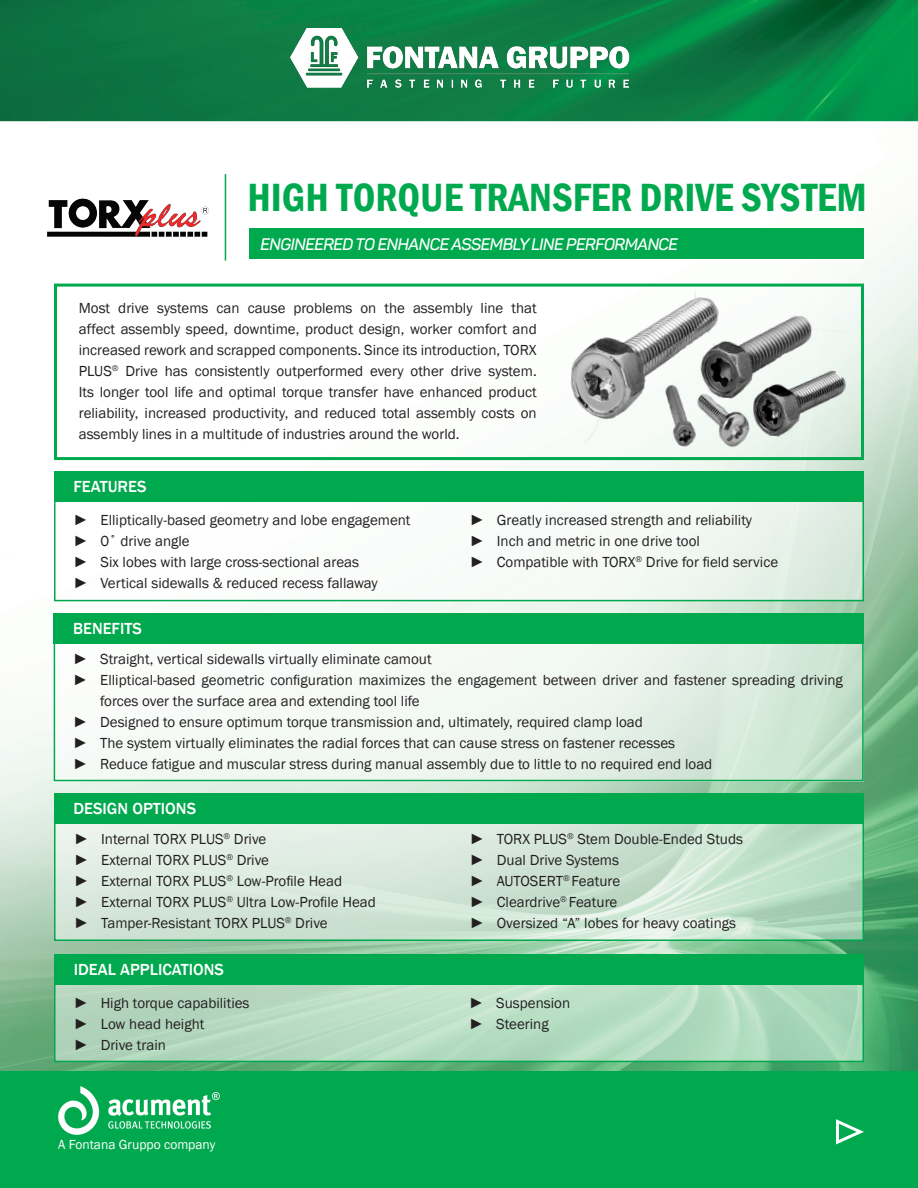
<style>
.page{position:relative;width:918px;height:1188px;background:#fff}
.page>*{position:absolute;margin:0;border:0;box-sizing:border-box;transform-origin:0 0}
.t1{font:600 condensed 40.5px "Franklin Gothic";color:#00a94e}
.t2{font:500 16.5px "Franklin Gothic";color:#fff}
.t3{font:italic 600 16.5px "Panton";letter-spacing:-.03em;color:#fff}
.t4{font:15px/21px "Franklin Gothic";color:#231f20}
.t5{font:13.5px "Franklin Gothic";color:#fff}
.s1{font-weight:500}
</style>
<div class="page">
<img style="left:0;top:0;width:918px;height:1071px">
<div style="left:0;top:1071px;width:918px;height:117px;background:#00a94e"></div>
<svg style="left:57px;top:502px;width:804px;height:96px"></svg>
<div style="left:54px;top:471px;width:810px;height:31px;background:#00a94e"></div>
<svg style="left:57px;top:644px;width:804px;height:134px;fill:#f1f8f3"></svg>
<div style="left:54px;top:613px;width:810px;height:31px;background:#00a94e"></div>
<svg style="left:57px;top:985px;width:804px;height:74px;background:#b5dbc0"></svg>
<div style="left:54px;top:954px;width:810px;height:31px;background:#00a94e"></div>
<svg style="left:836px;top:1119px;width:28px;height:26px"></svg>
<div style="left:54px;top:284px;width:810px;height:176px;border:3px solid #00a94e"></div>
<div style="left:54px;top:471px;width:810px;height:130px;border:2px solid #00a94e"></div>
<div style="left:54px;top:613px;width:810px;height:168px;border:2px solid #00a94e"></div>
<div style="left:54px;top:954px;width:810px;height:108px;border:2px solid #00a94e"></div>
<img style="left:44px;top:194px;width:165px;height:44px">
<div style="left:249px;top:229px;width:615px;height:30px;background:#00a94e"></div>
<hr style="left:225px;top:174px;width:1px;height:87px;background:#00a94e">
<img style="left:288px;top:28px;width:349px;height:61px">
<img style="left:561px;top:280px;width:297px;height:185px">
<svg style="left:57px;top:824px;width:804px;height:114px;background:#d1e5d6"></svg>
<div style="left:54px;top:793px;width:810px;height:31px;background:#00a94e"></div>
<div style="left:54px;top:793px;width:810px;height:148px;border:2px solid #00a94e"></div>
<img style="left:58px;top:1087px;width:162px;height:47px">
<h1 class="t1" style="left:248px;top:171px;width:621px">HIGH TORQUE TRANSFER DRIVE SYSTEM</h1>
<p class="t3" style="left:261px;top:234px;width:419px">ENGINEERED TO ENHANCE ASSEMBLY LINE PERFORMANCE</p>
<p class="t4" style="left:79px;top:297px;width:460px;text-align:justify">Most drive systems can cause problems on the assembly line that affect assembly speed, downtime, product design, worker comfort and increased rework and scrapped components. Since its introduction, TORX PLUS<sup>®</sup> Drive has consistently outperformed every other drive system.<br>Its longer tool life and optimal torque transfer have enhanced product reliability, increased productivity, and reduced total assembly costs on assembly lines in a multitude of industries around the world.</p>
<p class="t2" style="left:73px;top:477px;width:74px">FEATURES</p>
<p class="t4" style="left:73px;top:510px;width:339px"><span class="s1">►</span> Elliptically-based geometry and lobe engagement <span class="s1">►</span> 0˚ drive angle<br><span class="s1">►</span> Six lobes with large cross-sectional areas<br><span class="s1">►</span> Vertical sidewalls &amp; reduced recess fallaway</p>
<p class="t2" style="left:73px;top:619px;width:70px">BENEFITS</p>
<p class="t4" style="left:73px;top:649px;width:360px"><span class="s1">►</span> Straight, vertical sidewalls virtually eliminate camout</p>
<p class="t4" style="left:73px;top:670px;width:771px"><span class="s1">►</span> Elliptical-based geometric configuration maximizes the engagement between driver and fastener spreading driving</p>
<p class="t4" style="left:100px;top:691px;width:321px">forces over the surface area and extending tool life</p>
<p class="t4" style="left:73px;top:712px;width:571px"><span class="s1">►</span> Designed to ensure optimum torque transmission and, ultimately, required clamp load</p>
<p class="t4" style="left:73px;top:733px;width:604px"><span class="s1">►</span> The system virtually eliminates the radial forces that can cause stress on fastener recesses</p>
<p class="t4" style="left:73px;top:754px;width:641px"><span class="s1">►</span> Reduce fatigue and muscular stress during manual assembly due to little to no required end load</p>
<p class="t4" style="left:470px;top:510px;width:310px"><span class="s1">►</span> Greatly increased strength and reliability<br><span class="s1">►</span> Inch and metric in one drive tool<br><span class="s1">►</span> Compatible with TORX<sup>®</sup> Drive for field service</p>
<p class="t2" style="left:73px;top:799px;width:124px">DESIGN OPTIONS</p>
<p class="t4" style="left:74px;top:829px;width:303px"><span class="s1">►</span> Internal TORX PLUS<sup>®</sup> Drive<br><span class="s1">►</span> External TORX PLUS<sup>®</sup> Drive<br><span class="s1">►</span> External TORX PLUS<sup>®</sup> Low-Profile Head<br><span class="s1">►</span> External TORX PLUS<sup>®</sup> Ultra Low-Profile Head <span class="s1">►</span> Tamper-Resistant TORX PLUS<sup>®</sup> Drive</p>
<p class="t4" style="left:470px;top:829px;width:275px"><span class="s1">►</span> TORX PLUS<sup>®</sup> Stem Double-Ended Studs <span class="s1">►</span> Dual Drive Systems<br><span class="s1">►</span> AUTOSERT<sup>®</sup> Feature<br><span class="s1">►</span> Cleardrive<sup>®</sup> Feature<br><span class="s1">►</span> Oversized “A” lobes for heavy coatings</p>
<p class="t2" style="left:74px;top:960px;width:152px">IDEAL APPLICATIONS</p>
<p class="t4" style="left:74px;top:993px;width:177px"><span class="s1">►</span> High torque capabilities <span class="s1">►</span> Low head height<br><span class="s1">►</span> Drive train</p>
<p class="t4" style="left:469px;top:993px;width:102px"><span class="s1">►</span> Suspension <span class="s1">►</span> Steering</p>
<p class="t5" style="left:58px;top:1136px;width:159px">A Fontana Gruppo company</p>
</div>
